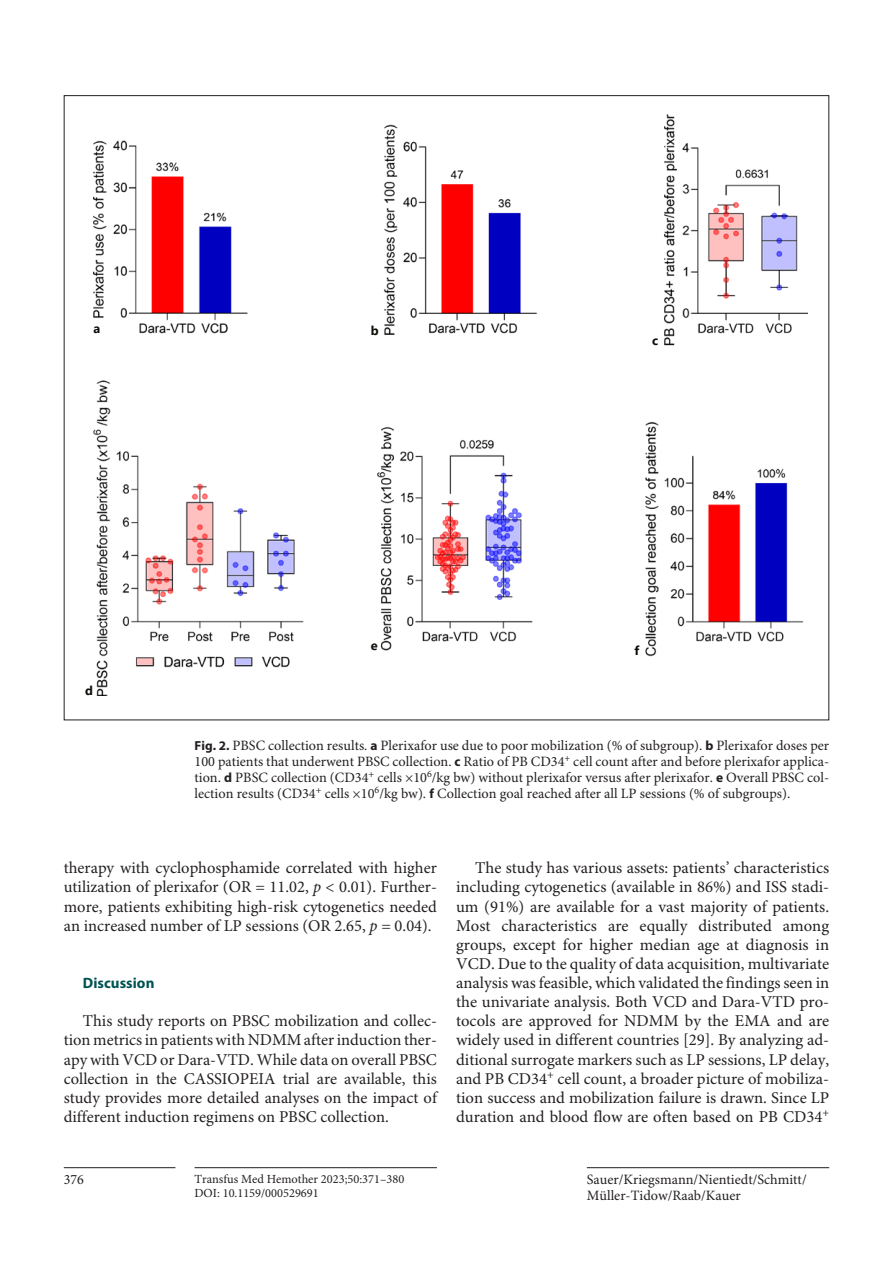
<style>
.page{position:relative;width:893px;height:1263px;background:#fff}
.page>*{position:absolute;margin:0;border:0;box-sizing:border-box;transform-origin:0 0}
.t1{font:16.5px/19px "Minion Pro";color:#231f20;text-align:justify}
.t2{font:700 15px "Myriad Pro";letter-spacing:.005em;color:#005252}
.t3{font:14.25px/15.9px "Minion Pro";color:#231f20}
.t4{font:700 12.75px "Segoe UI";color:#0e0e09}
.t5{font:12.3px/13.6px "Minion Pro";color:#231f20}
.s1{font-family:"Myriad Pro";font-weight:700;font-size:13.2px}
.s2{font-family:"Myriad Pro";font-weight:700;font-size:13.35px}
.s3{font-style:italic}
</style>
<div class="page">
<hr style="left:64px;top:1167px;width:111px;height:1px;background:#231f20">
<hr style="left:195px;top:1167px;width:242px;height:1px;background:#231f20">
<hr style="left:587px;top:1167px;width:242px;height:1px;background:#231f20">
<img style="left:94px;top:115px;width:714px;height:580px">
<p class="t4" style="left:94px;top:316px;width:8px">a</p>
<p class="t4" style="left:371px;top:318px;width:9px">b</p>
<p class="t4" style="left:652px;top:329px;width:8px">c</p>
<p class="t4" style="left:85px;top:679px;width:9px">d</p>
<p class="t4" style="left:371px;top:633px;width:8px">e</p>
<p class="t4" style="left:634px;top:638px;width:6px">f</p>
<p class="t3" style="left:195px;top:738px;width:636px;text-align:justify"><span class="s1">Fig. 2.</span> PBSC collection results. <span class="s2">a</span> Plerixafor use due to poor mobilization (% of subgroup). <span class="s2">b</span> Plerixafor doses per 100 patients that underwent PBSC collection. <span class="s2">c</span> Ratio of PB CD34<sup>+</sup> cell count after and before plerixafor applica&shy;tion. <span class="s2">d</span> PBSC collection (CD34<sup>+</sup> cells ×10<sup>6</sup>/kg bw) without plerixafor versus after plerixafor. <span class="s2">e</span> Overall PBSC col&shy;lection results (CD34<sup>+</sup> cells ×10<sup>6</sup>/kg bw). <span class="s2">f</span> Collection goal reached after all LP sessions (% of subgroups).</p>
<p class="t1" style="left:64px;top:859px;width:375px">therapy with cyclophosphamide correlated with higher utilization of plerixafor (OR = 11.02, <span class="s3">p</span> &lt; 0.01). Further&shy;more, patients exhibiting high-risk cytogenetics needed an increased number of LP sessions (OR 2.65, <span class="s3">p</span> = 0.04).</p>
<p class="t2" style="left:83px;top:975px;width:73px">Discussion</p>
<p class="t1" style="left:64px;top:1012px;width:375px;text-indent:19px">This study reports on PBSC mobilization and collec&shy;tion metrics in patients with NDMM after induction ther&shy;apy with VCD or Dara-VTD. While data on overall PBSC collection in the CASSIOPEIA trial are available, this study provides more detailed analyses on the impact of different induction regimens on PBSC collection.</p>
<p class="t1" style="left:456px;top:859px;width:375px;text-indent:19px">The study has various assets: patients’ characteristics including cytogenetics (available in 86%) and ISS stadi&shy;um (91%) are available for a vast majority of patients.<br>Most characteristics are equally distributed among groups, except for higher median age at diagnosis in VCD. Due to the quality of data acquisition, multivariate analysis was feasible, which validated the findings seen in the univariate analysis. Both VCD and Dara-VTD pro&shy;tocols are approved for NDMM by the EMA and are widely used in different countries [29]. By analyzing ad&shy;ditional surrogate markers such as LP sessions, LP delay, and PB CD34<sup>+</sup> cell count, a broader picture of mobiliza&shy;tion success and mobilization failure is drawn. Since LP duration and blood flow are often based on PB CD34<sup>+</sup></p>
<p class="t3" style="left:64px;top:1172px;width:22px">376</p>
<p class="t5" style="left:195px;top:1173px;width:211px">Transfus Med Hemother 2023;50:371–380<br>DOI: 10.1159/000529691</p>
<p class="t3" style="left:587px;top:1172px;width:221px">Sauer/Kriegsmann/Nientiedt/Schmitt/<br>Müller-Tidow/Raab/Kauer</p>
</div>
